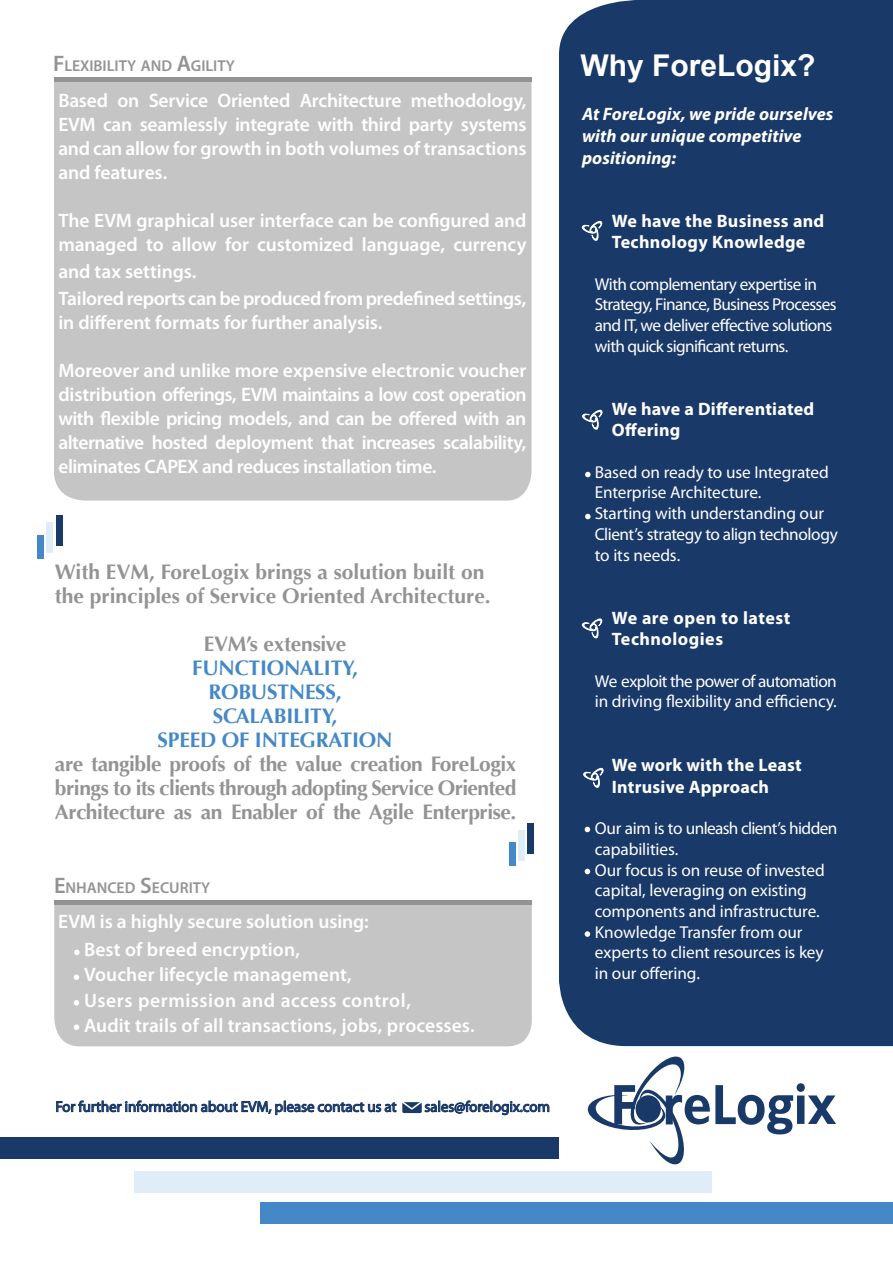
<style>
.page{position:relative;width:893px;height:1263px;background:#fff}
.page>*{position:absolute;margin:0;border:0;box-sizing:border-box;transform-origin:0 0}
.t1{font:700 30px "Arial";color:#fff}
.t2{font:700 21px/24px "Optima";color:#939393;text-align:justify}
.t3{font:700 21px "Optima";letter-spacing:-.01em;color:#4488c7}
.t4{font:600 19.5px/24px "Myriad Pro";letter-spacing:-.005em;color:#fff;text-align:justify}
.t5{font:600 19.5px "Myriad Pro";letter-spacing:.025em;color:#fff}
.t6{font:700 18px "Myriad Pro";letter-spacing:.015em;color:#fff}
.t7{font:italic 700 18px/21.6px "Myriad Pro";letter-spacing:.005em;color:#fff}
.t8{font:17.25px/20.7px "Myriad Pro";letter-spacing:-.01em;color:#fff}
.t9{font:17.25px/20.7px "Myriad Pro";letter-spacing:-.035em;color:#fff}
.t10{font:600 15.75px "Myriad Pro";color:#939393}
.t11{font:15px "Myriad Pro";letter-spacing:-.005em;color:#193969}
.s1{font-size:22.5px}
</style>
<div class="page">
<div style="left:54px;top:904px;width:478px;height:142px;background:#c5c5c5"></div>
<div style="left:54px;top:82px;width:477px;height:419px;background:#c5c5c5"></div>
<hr style="left:54px;top:78px;width:477px;height:4px;background:#939393">
<hr style="left:54px;top:900px;width:477px;height:4px;background:#939393">
<div style="left:559px;top:0;width:334px;height:1046px;background:#193969"></div>
<div style="left:260px;top:1202px;width:633px;height:22px;background:#4488c7"></div>
<div style="left:0;top:1137px;width:559px;height:22px;background:#193969"></div>
<div style="left:134px;top:1171px;width:578px;height:22px;background:#dfedf8"></div>
<svg style="left:583px;top:768px;width:22px;height:21px"></svg>
<svg style="left:582px;top:619px;width:22px;height:20px"></svg>
<svg style="left:582px;top:410px;width:22px;height:21px"></svg>
<svg style="left:582px;top:221px;width:22px;height:21px"></svg>
<svg style="left:585px;top:827px;width:5px;height:5px"></svg>
<svg style="left:585px;top:869px;width:5px;height:5px"></svg>
<svg style="left:585px;top:931px;width:5px;height:6px"></svg>
<svg style="left:585px;top:472px;width:6px;height:5px"></svg>
<svg style="left:585px;top:514px;width:6px;height:5px"></svg>
<svg style="left:74px;top:974px;width:5px;height:6px"></svg>
<svg style="left:74px;top:1000px;width:5px;height:5px"></svg>
<svg style="left:74px;top:1024px;width:5px;height:6px"></svg>
<svg style="left:74px;top:950px;width:6px;height:5px"></svg>
<svg style="left:588px;top:1056px;width:248px;height:109px"></svg>
<div style="left:636px;top:1095px;width:25px;height:27px;background:#193969;border-radius:50%"></div>
<svg style="left:56px;top:1100px;width:494px;height:15px"></svg>
<div style="left:509px;top:842px;width:7px;height:24px;background:#4488c7"></div>
<div style="left:528px;top:823px;width:6px;height:31px;background:#193969"></div>
<div style="left:518px;top:830px;width:6px;height:31px;background:#dfedf8"></div>
<div style="left:38px;top:535px;width:6px;height:23px;background:#4488c7"></div>
<div style="left:56px;top:515px;width:7px;height:31px;background:#193969"></div>
<div style="left:46px;top:523px;width:7px;height:30px;background:#dfedf8"></div>
<p class="t10" style="left:53px;top:56px;width:183px"><span class="s1">F</span>LEXIBILITY AND <span class="s1">A</span>GILITY</p>
<p class="t4" style="left:58px;top:88px;width:470px">Based on Service Oriented Architecture methodology, EVM can seamlessly integrate with third party systems and can allow for growth in both volumes of transactions and features.</p>
<p class="t4" style="left:58px;top:208px;width:470px">The EVM graphical user interface can be configured and managed to allow for customized language, currency</p>
<p class="t4" style="left:58px;top:259px;width:140px">and tax settings.</p>
<p class="t4" style="left:58px;top:286px;width:470px">Tailored reports can be produced from predefined settings, in different formats for further analysis.</p>
<p class="t4" style="left:58px;top:358px;width:470px">Moreover and unlike more expensive electronic voucher distribution offerings, EVM maintains a low cost operation with flexible pricing models, and can be offered with an alternative hosted deployment that increases scalability, eliminates CAPEX and reduces installation time.</p>
<p class="t2" style="left:55px;top:560px;width:431px">With EVM, ForeLogix brings a solution built on</p>
<p class="t2" style="left:55px;top:584px;width:437px">the principles of Service Oriented Architecture.</p>
<p class="t2" style="left:204px;top:632px;width:144px">EVM’s extensive</p>
<p class="t3" style="left:192px;top:655px;width:167px">FUNCTIONALITY,</p>
<p class="t3" style="left:208px;top:679px;width:135px">ROBUSTNESS,</p>
<p class="t3" style="left:213px;top:703px;width:126px">SCALABILITY,</p>
<p class="t3" style="left:158px;top:727px;width:236px">SPEED OF INTEGRATION</p>
<p class="t2" style="left:55px;top:752px;width:463px">are tangible proofs of the value creation ForeLogix brings to its clients through adopting Service Oriented Architecture as an Enabler of the Agile Enterprise.</p>
<p class="t10" style="left:54px;top:878px;width:158px"><span class="s1">E</span>NHANCED <span class="s1">S</span>ECURITY</p>
<p class="t4" style="left:58px;top:909px;width:312px">EVM is a highly secure solution using:</p>
<p class="t4" style="left:84px;top:936px;width:217px">Best of breed encryption,</p>
<p class="t4" style="left:84px;top:962px;width:269px">Voucher lifecycle management,</p>
<p class="t5" style="left:84px;top:988px;width:328px">Users permission and access control,</p>
<p class="t4" style="left:84px;top:1013px;width:392px">Audit trails of all transactions, jobs, processes.</p>
<p class="t11" style="left:56px;top:1097px;width:343px">For further information about EVM, please contact us at</p>
<p class="t11" style="left:424px;top:1097px;width:127px">sales@forelogix.com</p>
<p class="t1" style="left:581px;top:46px;width:237px">Why ForeLogix?</p>
<p class="t7" style="left:582px;top:103px;width:253px">At ForeLogix, we pride ourselves with our unique competitive positioning:</p>
<p class="t6" style="left:612px;top:209px;width:214px">We have the Business and</p>
<p class="t6" style="left:612px;top:230px;width:195px">Technology Knowledge</p>
<p class="t9" style="left:595px;top:273px;width:243px">With complementary expertise in Strategy, Finance, Business Processes and IT, we deliver effective solutions with quick significant returns.</p>
<p class="t6" style="left:612px;top:397px;width:204px">We have a Differentiated</p>
<p class="t6" style="left:612px;top:419px;width:70px">Offering</p>
<p class="t8" style="left:595px;top:461px;width:236px">Based on ready to use Integrated<br>Enterprise Architecture.</p>
<p class="t8" style="left:595px;top:503px;width:244px">Starting with understanding our<br>Client’s strategy to align technology to its needs.</p>
<p class="t6" style="left:612px;top:606px;width:180px">We are open to latest</p>
<p class="t6" style="left:612px;top:627px;width:113px">Technologies</p>
<p class="t8" style="left:595px;top:670px;width:244px">We exploit the power of automation in driving flexibility and efficiency.</p>
<p class="t6" style="left:612px;top:753px;width:192px">We work with the Least</p>
<p class="t6" style="left:612px;top:775px;width:159px">Intrusive Approach</p>
<p class="t8" style="left:595px;top:818px;width:244px">Our aim is to unleash client’s hidden capabilities.</p>
<p class="t8" style="left:595px;top:859px;width:231px">Our focus is on reuse of invested capital, leveraging on existing components and infrastructure.</p>
<p class="t8" style="left:595px;top:921px;width:230px">Knowledge Transfer from our experts to client resources is key in our offering.</p>
</div>
